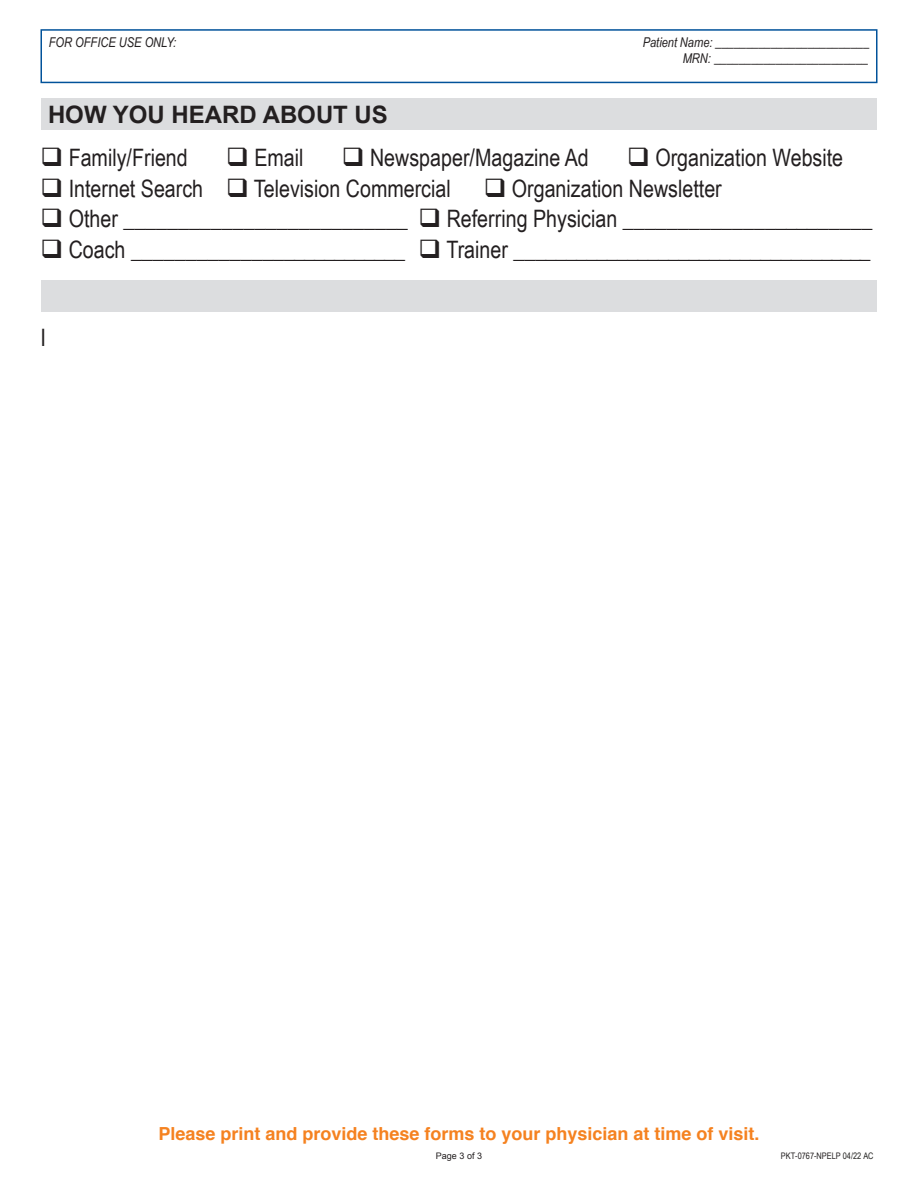
<style>
.page{position:relative;width:918px;height:1188px;background:#fff}
.page>*{position:absolute;margin:0;border:0;box-sizing:border-box;transform-origin:0 0}
.t1{font:24px "Arial Narrow";color:#231f20}
.t2{font:700 24px "Arial";color:#231f20}
.t3{font:700 18px "Helvetica";color:#f58220}
.t4{font:italic 13.5px/16.2px "Arial Narrow";color:#231f20;text-align:right}
.t5{font:9px "Arial Narrow";color:#231f20}
.t6{font:9px "Arial";color:#231f20}
.s1{color:#21211f}
</style>
<div class="page">
<div style="left:40px;top:29px;width:838px;height:54px;border:2px solid #01529a"></div>
<div style="left:41px;top:98px;width:836px;height:31px;background:#dcdddf"></div>
<div style="left:41px;top:281px;width:836px;height:31px;background:#dcdddf"></div>
<p class="t4" style="left:49px;top:34px;width:129px">FOR OFFICE USE ONLY:</p>
<p class="t4" style="left:643px;top:34px;width:228px">Patient Name: _________________________<br>MRN: _________________________</p>
<p class="t2" style="left:48px;top:98px;width:342px">HOW YOU HEARD ABOUT US</p>
<p class="t1" style="left:40px;top:140px;width:149px">❑ Family/Friend</p>
<p class="t1" style="left:226px;top:140px;width:79px">❑ Email</p>
<p class="t1" style="left:342px;top:140px;width:248px">❑ Newspaper/Magazine Ad</p>
<p class="t1" style="left:627px;top:140px;width:218px">❑ Organization Website</p>
<p class="t1" style="left:40px;top:171px;width:412px">❑ Internet Search ❑ Television Commercial</p>
<p class="t1" style="left:484px;top:171px;width:240px">❑ Organization Newsletter</p>
<p class="t1" style="left:40px;top:201px;width:833px">❑ Other __________________________ ❑ Referring Physician _______________________</p>
<p class="t1" style="left:40px;top:232px;width:832px">❑ Coach __________________________ ❑ Trainer ___________________________________</p>
<p class="t1" style="left:40px;top:320px;width:7px">I</p>
<p class="t3" style="left:158px;top:1119px;width:603px">Please print and provide these forms to your physician at time of visit.</p>
<p class="t6" style="left:436px;top:1150px;width:48px">Page 3 of 3</p>
<p class="t5" style="left:781px;top:1149px;width:94px">PKT-0767-NPELP <span class="s1">04/22 AC</span></p>
</div>
